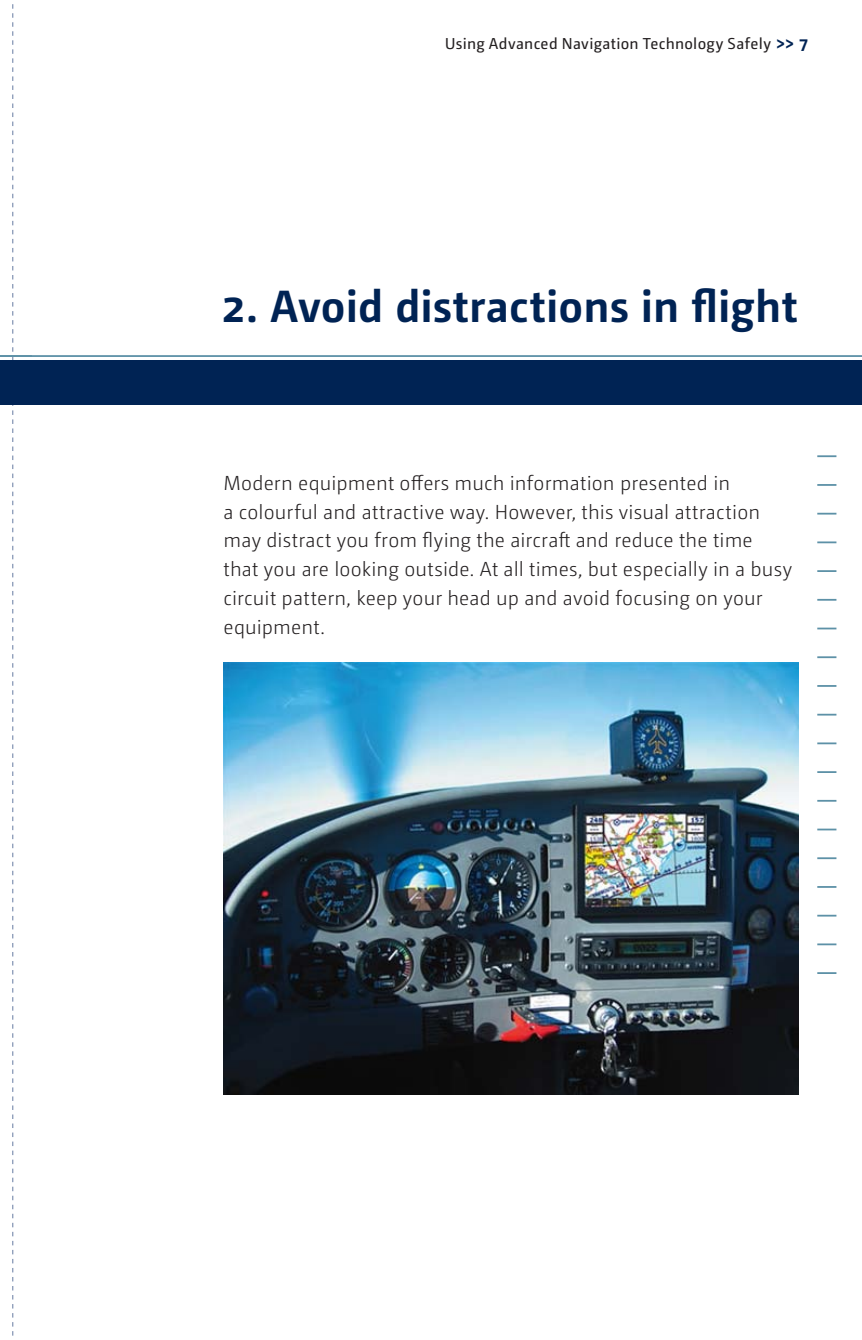
<style>
.page{position:relative;width:862px;height:1340px;background:#fff}
.page>*{position:absolute;margin:0;border:0;box-sizing:border-box;transform-origin:0 0}
._01_TITRE{font:700 45px "Camingo Dos Pro";letter-spacing:.005em;color:#002354}
._03_TEXTE{font:300 20.25px/28.8px "Camingo Dos Pro";letter-spacing:.01em;color:#231f20}
.t1{font:15.75px "Camingo Dos Pro";letter-spacing:.02em;color:#231f20}
.s1{font-weight:700;font-size:18px;color:#002354}
</style>
<div class="page">
<svg style="left:12px;top:4px;width:1px;height:1332px"></svg>
<div style="left:0;top:360px;width:861px;height:45px;background:#002354"></div>
<hr style="left:0;top:355px;width:861px;height:2px;background:#5d91a7">
<hr style="left:816px;top:455px;width:20px;height:2px;background:#5d91a7">
<hr style="left:816px;top:484px;width:20px;height:2px;background:#5d91a7">
<svg style="left:817px;top:513px;width:19px;height:1px"></svg>
<hr style="left:816px;top:541px;width:20px;height:2px;background:#5d91a7">
<hr style="left:816px;top:570px;width:20px;height:2px;background:#5d91a7">
<svg style="left:817px;top:599px;width:19px;height:1px"></svg>
<hr style="left:816px;top:627px;width:20px;height:2px;background:#5d91a7">
<hr style="left:816px;top:656px;width:20px;height:2px;background:#5d91a7">
<hr style="left:816px;top:685px;width:20px;height:2px;background:#5d91a7">
<hr style="left:816px;top:713px;width:20px;height:2px;background:#5d91a7">
<hr style="left:816px;top:742px;width:20px;height:2px;background:#5d91a7">
<hr style="left:816px;top:771px;width:20px;height:2px;background:#5d91a7">
<svg style="left:817px;top:800px;width:19px;height:1px"></svg>
<hr style="left:816px;top:828px;width:20px;height:2px;background:#5d91a7">
<hr style="left:816px;top:857px;width:20px;height:2px;background:#5d91a7">
<svg style="left:817px;top:886px;width:19px;height:1px"></svg>
<hr style="left:816px;top:914px;width:20px;height:2px;background:#5d91a7">
<hr style="left:816px;top:943px;width:20px;height:2px;background:#5d91a7">
<hr style="left:816px;top:972px;width:20px;height:2px;background:#5d91a7">
<img style="left:223px;top:662px;width:574px;height:432px">
<p class="t1" style="left:445px;top:34px;width:364px">Using Advanced Navigation Technology Safely <span class="s1">&gt;&gt; 7</span></p>
<p class="_01_TITRE" style="left:221px;top:279px;width:577px">2. Avoid distractions in flight</p>
<p class="_03_TEXTE" style="left:223px;top:468px;width:570px">Modern equipment offers much information presented in<br>a colourful and attractive way. However, this visual attraction may distract you from flying the aircraft and reduce the time that you are looking outside. At all times, but especially in a busy circuit pattern, keep your head up and avoid focusing on your equipment.</p>
</div>
